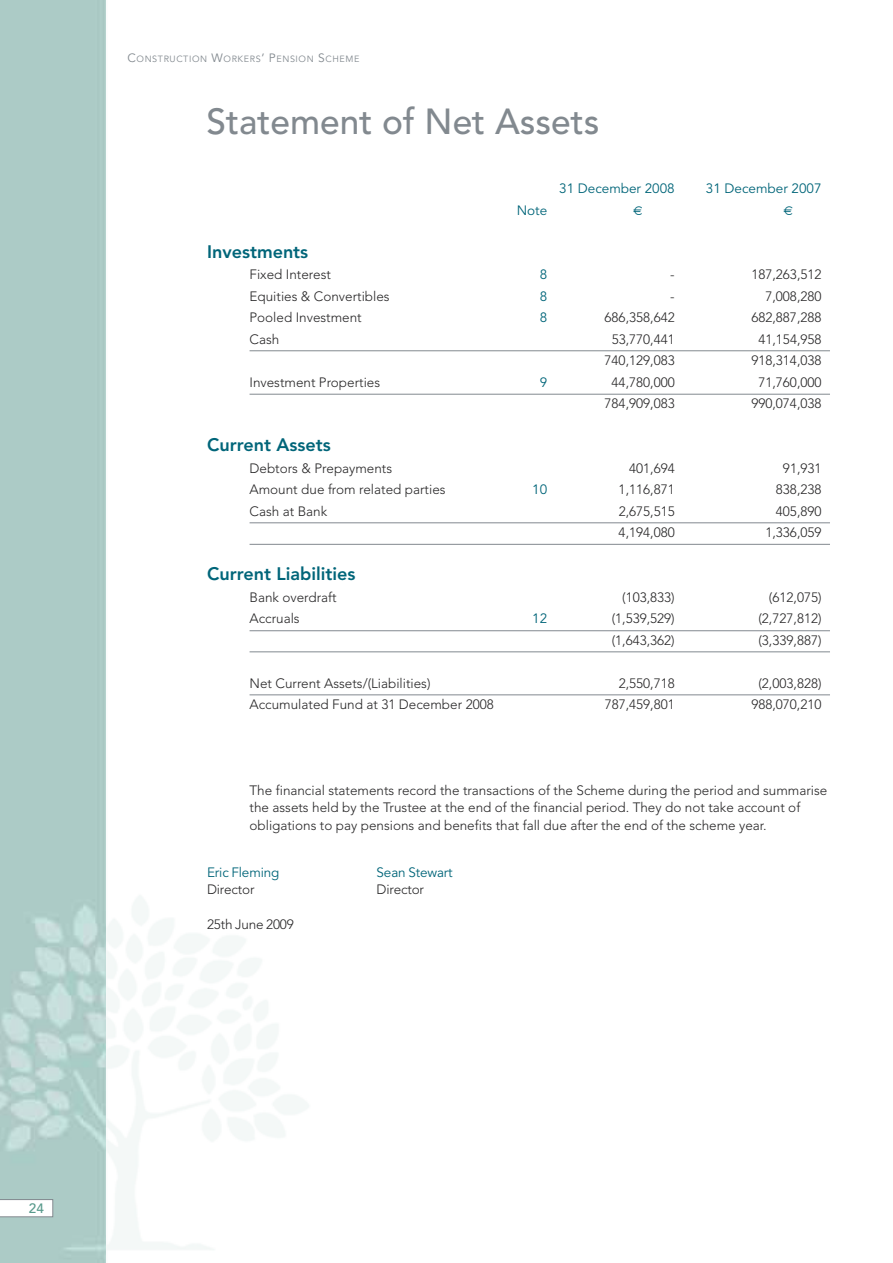
<style>
.page{position:relative;width:893px;height:1263px;background:#fff}
.page>*{position:absolute;margin:0;border:0;box-sizing:border-box;transform-origin:0 0}
.t1{font:500 36px "Avenir";color:#82898f}
.t2{font:800 18px "Avenir";color:#006579}
.t3{font:300 13.5px/17.2px "Avenir";color:#272627}
.t4{font:13.5px "Avenir";color:#006579}
.t5{font:500 13.5px "Avenir";color:#589a8c}
.t6{font:9px "Avenir";letter-spacing:.065em;color:#82898f}
.s1{font-size:12px}
</style>
<div class="page">
<img style="left:0;top:0;width:106px;height:1263px">
<svg style="left:0;top:1199px;width:53px;height:18px"></svg>
<hr style="left:250px;top:350px;width:580px;height:1px;background:#82898f">
<hr style="left:250px;top:394px;width:580px;height:1px;background:#82898f">
<hr style="left:250px;top:522px;width:580px;height:1px;background:#82898f">
<hr style="left:250px;top:544px;width:580px;height:1px;background:#82898f">
<hr style="left:250px;top:630px;width:580px;height:1px;background:#82898f">
<hr style="left:250px;top:651px;width:580px;height:1px;background:#82898f">
<hr style="left:250px;top:694px;width:580px;height:1px;background:#82898f">
<p class="t6" style="left:128px;top:55px;width:233px"><span class="s1">C</span>ONSTRUCTION <span class="s1">W</span>ORKERS<span class="s1">’ P</span>ENSION <span class="s1">S</span>CHEME</p>
<h1 class="t1" style="left:207px;top:106px;width:394px">Statement of Net Assets</h1>
<p class="t4" style="left:517px;top:204px;width:32px">Note</p>
<p class="t4" style="left:559px;top:183px;width:117px">31 December 2008</p>
<p class="t4" style="left:706px;top:183px;width:117px">31 December 2007</p>
<h2 class="t2" style="left:207px;top:244px;width:103px">Investments</h2>
<p class="t3" style="left:250px;top:267px;width:83px">Fixed Interest</p>
<p class="t4" style="left:540px;top:269px;width:9px">8</p>
<p class="t3" style="left:670px;top:267px;width:6px">-</p>
<p class="t3" style="left:751px;top:267px;width:72px">187,263,512</p>
<p class="t3" style="left:250px;top:288px;width:142px">Equities &amp; Convertibles</p>
<p class="t4" style="left:540px;top:290px;width:9px">8</p>
<p class="t3" style="left:670px;top:288px;width:6px">-</p>
<p class="t3" style="left:765px;top:288px;width:58px">7,008,280</p>
<p class="t3" style="left:250px;top:310px;width:114px">Pooled Investment</p>
<p class="t4" style="left:540px;top:312px;width:9px">8</p>
<p class="t3" style="left:605px;top:310px;width:72px">686,358,642</p>
<p class="t3" style="left:751px;top:310px;width:72px">682,887,288</p>
<p class="t3" style="left:250px;top:331px;width:31px">Cash</p>
<p class="t3" style="left:612px;top:331px;width:65px">53,770,441</p>
<p class="t3" style="left:758px;top:331px;width:65px">41,154,958</p>
<p class="t3" style="left:605px;top:353px;width:72px">740,129,083</p>
<p class="t3" style="left:751px;top:353px;width:72px">918,314,038</p>
<p class="t3" style="left:250px;top:374px;width:132px">Investment Properties</p>
<p class="t4" style="left:540px;top:376px;width:9px">9</p>
<p class="t3" style="left:612px;top:374px;width:65px">44,780,000</p>
<p class="t3" style="left:758px;top:374px;width:65px">71,760,000</p>
<p class="t3" style="left:605px;top:396px;width:72px">784,909,083</p>
<p class="t3" style="left:751px;top:396px;width:72px">990,074,038</p>
<h2 class="t2" style="left:207px;top:437px;width:125px">Current Assets</h2>
<p class="t3" style="left:250px;top:460px;width:144px">Debtors &amp; Prepayments</p>
<p class="t3" style="left:629px;top:460px;width:47px">401,694</p>
<p class="t3" style="left:783px;top:460px;width:40px">91,931</p>
<p class="t3" style="left:250px;top:482px;width:198px">Amount due from related parties</p>
<p class="t4" style="left:532px;top:484px;width:16px">10</p>
<p class="t3" style="left:619px;top:482px;width:58px">1,116,871</p>
<p class="t3" style="left:776px;top:482px;width:47px">838,238</p>
<p class="t3" style="left:250px;top:503px;width:79px">Cash at Bank</p>
<p class="t3" style="left:619px;top:503px;width:58px">2,675,515</p>
<p class="t3" style="left:776px;top:503px;width:47px">405,890</p>
<p class="t3" style="left:619px;top:525px;width:58px">4,194,080</p>
<p class="t3" style="left:765px;top:525px;width:58px">1,336,059</p>
<h2 class="t2" style="left:207px;top:566px;width:150px">Current Liabilities</h2>
<p class="t3" style="left:250px;top:589px;width:89px">Bank overdraft</p>
<p class="t3" style="left:622px;top:589px;width:54px">(103,833)</p>
<p class="t3" style="left:769px;top:589px;width:54px">(612,075)</p>
<p class="t3" style="left:250px;top:611px;width:52px">Accruals</p>
<p class="t4" style="left:532px;top:613px;width:16px">12</p>
<p class="t3" style="left:612px;top:611px;width:65px">(1,539,529)</p>
<p class="t3" style="left:758px;top:611px;width:65px">(2,727,812)</p>
<p class="t3" style="left:612px;top:632px;width:65px">(1,643,362)</p>
<p class="t3" style="left:758px;top:632px;width:65px">(3,339,887)</p>
<p class="t3" style="left:250px;top:675px;width:182px">Net Current Assets/(Liabilities)</p>
<p class="t3" style="left:619px;top:675px;width:58px">2,550,718</p>
<p class="t3" style="left:758px;top:675px;width:65px">(2,003,828)</p>
<p class="t3" style="left:250px;top:697px;width:246px">Accumulated Fund at 31 December 2008</p>
<p class="t3" style="left:605px;top:697px;width:72px">787,459,801</p>
<p class="t3" style="left:751px;top:697px;width:72px">988,070,210</p>
<p class="t3" style="left:250px;top:783px;width:579px">The financial statements record the transactions of the Scheme during the period and summarise the assets held by the Trustee at the end of the financial period. They do not take account of obligations to pay pensions and benefits that fall due after the end of the scheme year.</p>
<p class="t4" style="left:207px;top:867px;width:74px">Eric Fleming</p>
<p class="t4" style="left:377px;top:867px;width:78px">Sean Stewart</p>
<p class="t3" style="left:207px;top:882px;width:49px">Director</p>
<p class="t3" style="left:377px;top:882px;width:49px">Director</p>
<p class="t3" style="left:207px;top:916px;width:88px">25th June 2009</p>
<p class="t5" style="left:29px;top:1203px;width:16px">24</p>
</div>
